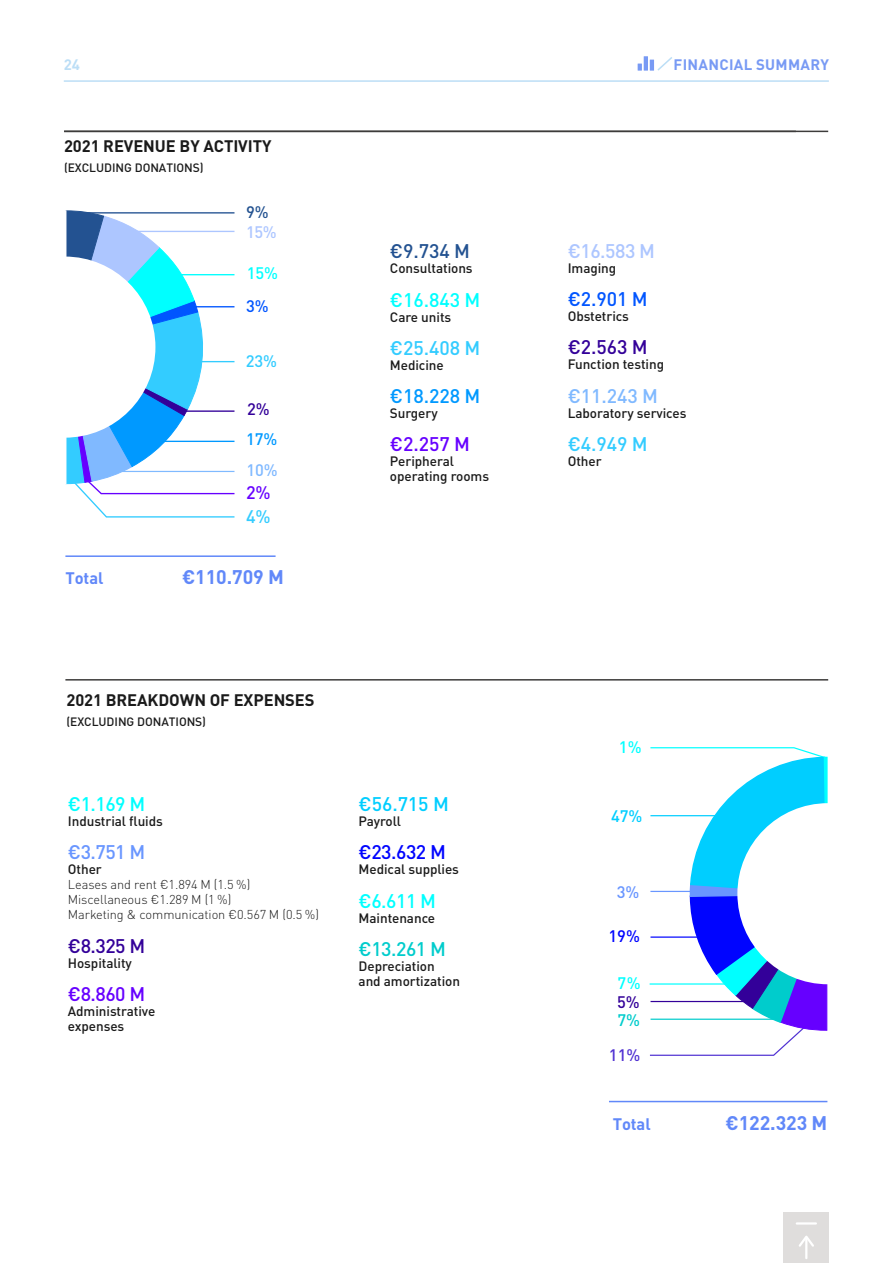
<style>
.page{position:relative;width:893px;height:1263px;background:#fff}
.page>*{position:absolute;margin:0;border:0;box-sizing:border-box;transform-origin:0 0}
.t1{font:500 19.5px "DIN Pro";letter-spacing:-.025em;color:#0ff}
.t2{font:700 19.5px "DIN Pro";letter-spacing:-.005em;color:#6188f9}
.t3{font:500 19.5px "DIN Pro";color:#3cf}
.t4{font:500 19.5px "DIN Pro";color:#309}
.t5{font:500 19.5px "DIN Pro";color:#60f}
.t6{font:500 19.5px "DIN Pro";color:#09f}
.t7{font:500 19.5px "DIN Pro";color:#adc6ff}
.t8{font:500 19.5px "DIN Pro";color:#80b9ff}
.t9{font:500 19.5px "DIN Pro";color:#00ceff}
.t10{font:500 19.5px "DIN Pro";color:#0004ff}
.t11{font:500 19.5px "DIN Pro";color:#0cc}
.t12{font:500 19.5px "DIN Pro";color:#6996ff}
.t13{font:500 19.5px "DIN Pro";color:#235291}
.t14{font:500 19.5px "DIN Pro";color:#05f}
.t15{font:500 18px/23.2px "DIN Pro";color:#60f}
.t16{font:700 16.5px "DIN Pro";letter-spacing:-.005em;color:#1a1a1a}
.t17{font:500 16.5px/18.6px "DIN Pro";color:#0ff}
.t18{font:700 16.5px "DIN Pro";letter-spacing:-.005em;color:#6188f9}
.t19{font:500 16.5px/19.6px "DIN Pro";color:#adc6ff}
.t20{font:500 16.5px/29.5px "DIN Pro";color:#09f}
.t21{font:500 16.5px "DIN Pro";color:#3cf}
.t22{font:500 16.5px "DIN Pro";color:#80b9ff}
.t23{font:500 16.5px "DIN Pro";color:#00ceff}
.t24{font:500 16.5px "DIN Pro";color:#0004ff}
.t25{font:500 16.5px "DIN Pro";color:#5031d2}
.t26{font:500 16.5px "DIN Pro";color:#6996ff}
.t27{font:700 15px "DIN Pro";letter-spacing:.02em;color:#789af4}
.t28{font:700 15px "DIN Pro";color:#bcdef6}
.t29{font:500 13.5px/15px "DIN Pro";letter-spacing:-.005em;color:#1a1a1a}
.t30{font:300 12.75px/15px "DIN Pro";letter-spacing:-.005em;color:#1a1a1a}
.t31{font:500 12px "DIN Pro";letter-spacing:-.005em;color:#1a1a1a}
.s1{color:#235290}
.s2{color:#05f}
.s3{color:#309}
.s4{color:#3cf}
.s5{color:#0cc}
</style>
<div class="page">
<hr style="left:65px;top:679px;width:763px;height:1px;background:#3d3c3b">
<hr style="left:64px;top:131px;width:764px;height:1px;background:#3d3c3b">
<hr style="left:65px;top:555px;width:211px;height:2px;background:#6188f9">
<hr style="left:609px;top:1101px;width:218px;height:1px;background:#6188f9">
<svg style="left:65px;top:210px;width:170px;height:308px"></svg>
<svg style="left:649px;top:747px;width:179px;height:309px"></svg>
<hr style="left:64px;top:80px;width:765px;height:2px;background:#bcdef6">
<svg style="left:657px;top:57px;width:15px;height:14px"></svg>
<svg style="left:638px;top:64px;width:4px;height:7px"></svg>
<hr style="left:644px;top:56px;width:4px;height:15px;background:#789af4">
<hr style="left:650px;top:60px;width:4px;height:11px;background:#789af4">
<div style="left:783px;top:1212px;width:46px;height:51px;background:#dfdddc"></div>
<svg style="left:797px;top:1222px;width:19px;height:2px"></svg>
<svg style="left:799px;top:1236px;width:15px;height:22px"></svg>
<p class="t28" style="left:64px;top:52px;width:18px">24</p>
<p class="t27" style="left:674px;top:52px;width:157px">FINANCIAL SUMMARY</p>
<p class="t16" style="left:64px;top:133px;width:209px">2021 REVENUE BY ACTIVITY</p>
<p class="t31" style="left:64px;top:158px;width:141px">(EXCLUDING DONATIONS)</p>
<p class="t19" style="left:246px;top:200px;width:32px"><span class="s1">9%<br></span>15%</p>
<p class="t17" style="left:246px;top:255px;width:34px;line-height:32.8px">15%<br><span class="s2">3%</span></p>
<p class="t21" style="left:246px;top:348px;width:33px">23%</p>
<p class="t20" style="left:246px;top:393px;width:33px"><span class="s3">2%<br></span>17%</p>
<p class="t22" style="left:246px;top:457px;width:33px">10%</p>
<p class="t15" style="left:246px;top:479px;width:26px">2%<br><span class="s4">4%</span></p>
<p class="t18" style="left:65px;top:565px;width:40px">Total</p>
<p class="t2" style="left:182px;top:561px;width:103px">€110.709 M</p>
<p class="t13" style="left:390px;top:236px;width:82px">€9.734 M</p>
<p class="t29" style="left:390px;top:260px;width:84px">Consultations</p>
<p class="t1" style="left:390px;top:284px;width:92px">€16.843 M</p>
<p class="t29" style="left:390px;top:308px;width:63px">Care units</p>
<p class="t3" style="left:390px;top:332px;width:92px">€25.408 M</p>
<p class="t29" style="left:390px;top:356px;width:55px">Medicine</p>
<p class="t6" style="left:390px;top:380px;width:92px">€18.228 M</p>
<p class="t29" style="left:390px;top:404px;width:49px">Surgery</p>
<p class="t5" style="left:390px;top:428px;width:82px">€2.257 M</p>
<p class="t29" style="left:390px;top:452px;width:101px">Peripheral operating rooms</p>
<p class="t16" style="left:67px;top:686px;width:250px">2021 BREAKDOWN OF EXPENSES</p>
<p class="t31" style="left:67px;top:712px;width:141px">(EXCLUDING DONATIONS)</p>
<p class="t1" style="left:68px;top:788px;width:79px">€1.169 M</p>
<p class="t29" style="left:68px;top:812px;width:97px">Industrial fluids</p>
<p class="t12" style="left:68px;top:836px;width:79px">€3.751 M</p>
<p class="t29" style="left:68px;top:860px;width:35px">Other</p>
<p class="t30" style="left:68px;top:876px;width:253px">Leases and rent €1.894 M (1.5 %)<br>Miscellaneous €1.289 M (1 %)<br>Marketing &amp; communication €0.567 M (0.5 %)</p>
<p class="t4" style="left:68px;top:930px;width:79px">€8.325 M</p>
<p class="t29" style="left:68px;top:954px;width:66px">Hospitality</p>
<p class="t5" style="left:68px;top:978px;width:79px">€8.860 M</p>
<p class="t29" style="left:68px;top:1002px;width:89px">Administrative expenses</p>
<p class="t9" style="left:359px;top:788px;width:92px">€56.715 M</p>
<p class="t29" style="left:359px;top:812px;width:44px">Payroll</p>
<p class="t10" style="left:359px;top:836px;width:89px">€23.632 M</p>
<p class="t29" style="left:359px;top:860px;width:102px">Medical supplies</p>
<p class="t1" style="left:359px;top:885px;width:79px">€6.611 M</p>
<p class="t29" style="left:359px;top:909px;width:78px">Maintenance</p>
<p class="t11" style="left:359px;top:933px;width:89px">€13.261 M</p>
<p class="t29" style="left:359px;top:957px;width:103px">Depreciation and amortization</p>
<p class="t7" style="left:568px;top:235px;width:89px">€16.583 M</p>
<p class="t29" style="left:568px;top:259px;width:50px">Imaging</p>
<p class="t14" style="left:568px;top:283px;width:82px">€2.901 M</p>
<p class="t29" style="left:568px;top:307px;width:63px">Obstetrics</p>
<p class="t4" style="left:568px;top:332px;width:82px">€2.563 M</p>
<p class="t29" style="left:568px;top:356px;width:98px">Function testing</p>
<p class="t8" style="left:568px;top:380px;width:92px">€11.243 M</p>
<p class="t29" style="left:568px;top:404px;width:120px">Laboratory services</p>
<p class="t3" style="left:568px;top:428px;width:82px">€4.949 M</p>
<p class="t29" style="left:568px;top:452px;width:35px">Other</p>
<p class="t17" style="left:619px;top:735px;width:24px">1%</p>
<p class="t23" style="left:611px;top:803px;width:33px">47%</p>
<p class="t26" style="left:617px;top:878px;width:24px">3%</p>
<p class="t24" style="left:609px;top:923px;width:33px">19%</p>
<p class="t17" style="left:617px;top:972px;width:25px;text-align:justify">7 % <span class="s3">5% </span><span class="s5">7%</span></p>
<p class="t25" style="left:609px;top:1042px;width:33px">11%</p>
<p class="t18" style="left:613px;top:1110px;width:40px">Total</p>
<p class="t2" style="left:725px;top:1106px;width:103px">€122.323 M</p>
</div>
